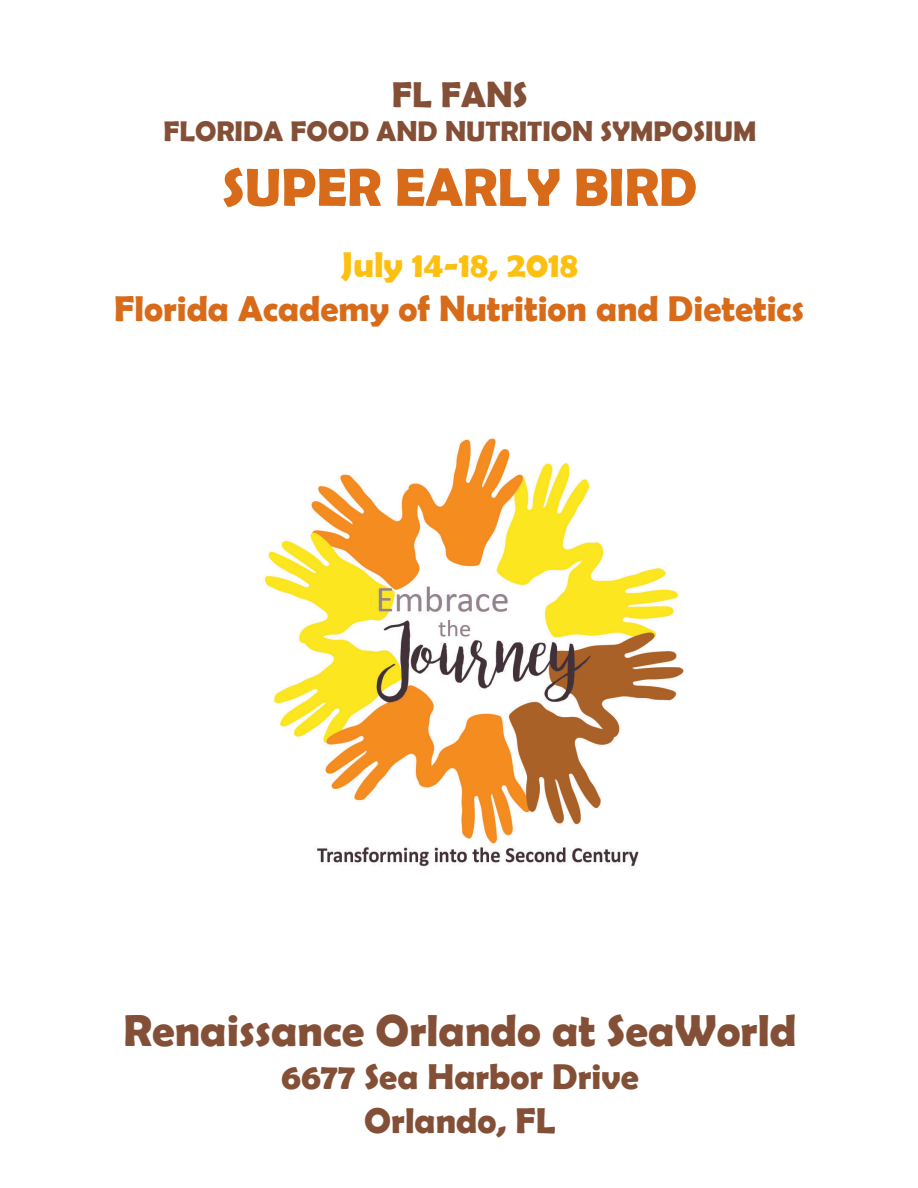
<style>
.page{position:relative;width:918px;height:1188px;background:#fff}
.page>*{position:absolute;margin:0;border:0;box-sizing:border-box;transform-origin:0 0}
.Dark_Green_Main_Titl{font:700 54px "Berlin Sans FB Demi";color:#d76b1a}
.Dark_Green_Section_H{font:700 45px "Berlin Sans FB Demi";color:#835037}
.Dark_Green_Section_H-2{font:700 36px "Berlin Sans FB Demi";color:#d76b1a}
.Dark_Green_Section_H-3{font:700 36px "Berlin Sans FB Demi";color:#835037}
.Dark_Green_Section_H-4{font:700 36px "Berlin Sans FB Demi";color:#fdc011}
.Dark_Green_Main_Titl-2{font:700 36px "Berlin Sans FB Demi";color:#835037}
.Dark_Green_Main_Titl-3{font:700 28.5px "Berlin Sans FB Demi";color:#835037}
</style>
<div class="page">
<img style="left:264px;top:438px;width:420px;height:429px">
<p class="Dark_Green_Main_Titl-2" style="left:392px;top:74px;width:137px">FL FANS</p>
<p class="Dark_Green_Main_Titl-3" style="left:163px;top:115px;width:594px">FLORIDA FOOD AND NUTRITION SYMPOSIUM</p>
<p class="Dark_Green_Main_Titl" style="left:222px;top:156px;width:477px">SUPER EARLY BIRD</p>
<p class="Dark_Green_Section_H-4" style="left:341px;top:244px;width:238px">July 14-18, 2018</p>
<p class="Dark_Green_Section_H-2" style="left:114px;top:287px;width:692px">Florida Academy of Nutrition and Dietetics</p>
<p class="Dark_Green_Section_H" style="left:124px;top:1005px;width:674px">Renaissance Orlando at SeaWorld</p>
<p class="Dark_Green_Section_H-3" style="left:281px;top:1056px;width:359px">6677 Sea Harbor Drive</p>
<p class="Dark_Green_Section_H-3" style="left:364px;top:1099px;width:193px">Orlando, FL</p>
</div>
